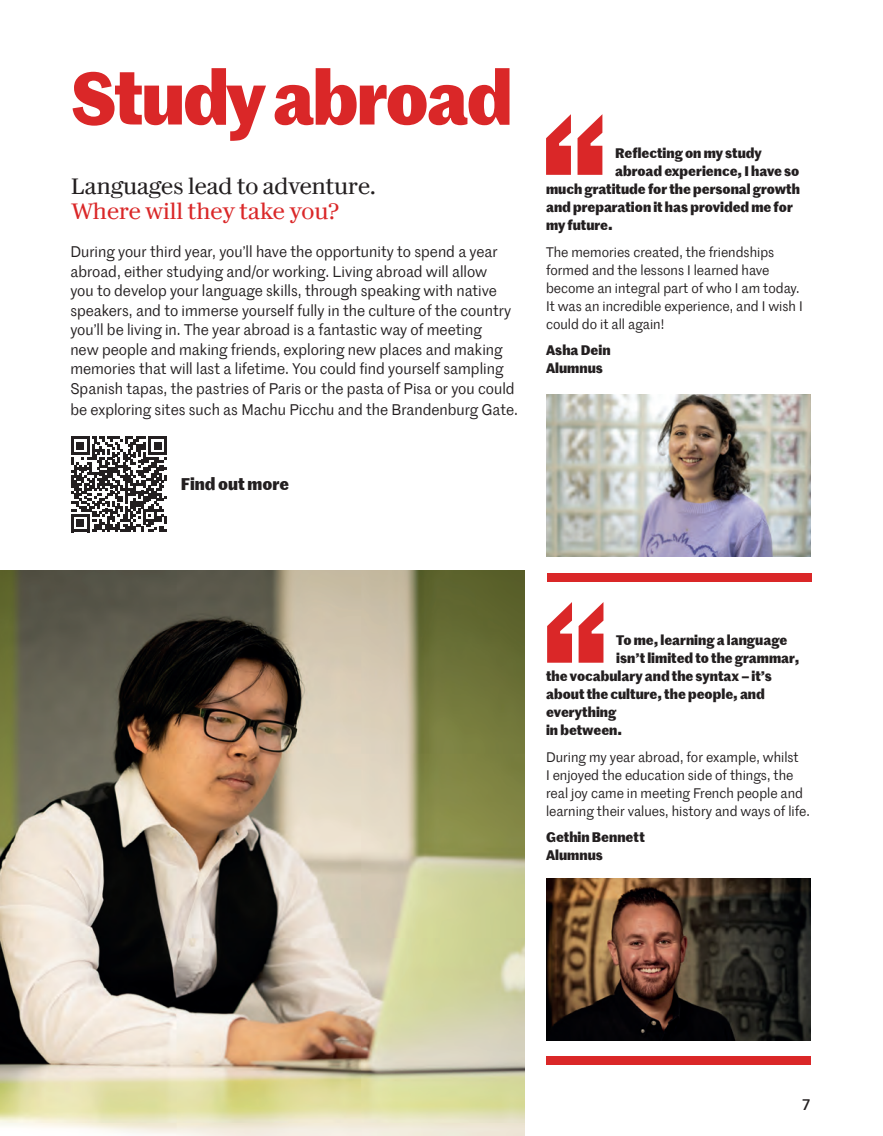
<style>
.page{position:relative;width:883px;height:1136px;background:#fff}
.page>*{position:absolute;margin:0;border:0;box-sizing:border-box;transform-origin:0 0}
.t1{font:700 72px "Marr Sans TT";letter-spacing:-.03em;color:#da2728}
.t2{font:22.5px "Darby Serif Text TT";letter-spacing:-.01em;color:#231f20}
.t3{font:22.5px "Darby Serif Text TT";color:#da2728}
.t4{font:700 16.5px "Marr Sans TT";color:#231f20}
.t5{font:15px/19.5px "Marr Sans TT";color:#231f20}
.t6{font:500 15px "Marr Sans";color:#231f20}
.t7{font:13.5px/18px "Marr Sans TT";color:#231f20}
.t8{font:700 13.5px/18px "Marr Sans TT";color:#231f20}
</style>
<div class="page">
<svg style="left:71px;top:436px;width:96px;height:96px"></svg>
<img style="left:0;top:570px;width:525px;height:565px">
<img style="left:546px;top:394px;width:264px;height:162px">
<svg style="left:546px;top:114px;width:56px;height:61px"></svg>
<div style="left:547px;top:573px;width:264px;height:8px;background:#da2728"></div>
<svg style="left:547px;top:602px;width:56px;height:60px"></svg>
<img style="left:546px;top:878px;width:264px;height:162px">
<div style="left:546px;top:1055px;width:264px;height:9px;background:#da2728"></div>
<h1 class="t1" style="left:70px;top:43px;width:444px">Study abroad</h1>
<h2 class="t2" style="left:71px;top:169px;width:306px">Languages lead to adventure.</h2>
<h2 class="t3" style="left:71px;top:195px;width:270px">Where will they take you?</h2>
<p class="t5" style="left:70px;top:241px;width:446px">During your third year, you’ll have the opportunity to spend a year abroad, either studying and/or working. Living abroad will allow<br>you to develop your language skills, through speaking with native speakers, and to immerse yourself fully in the culture of the country you’ll be living in. The year abroad is a fantastic way of meeting<br>new people and making friends, exploring new places and making memories that will last a lifetime. You could find yourself sampling Spanish tapas, the pastries of Paris or the pasta of Pisa or you could</p>
<p class="t5" style="left:70px;top:399px;width:449px">be exploring sites such as Machu Picchu and the Brandenburg Gate.</p>
<p class="t4" style="left:181px;top:471px;width:110px">Find out more</p>
<p class="t8" style="left:615px;top:143px;width:148px">Reflecting on my study</p>
<p class="t8" style="left:615px;top:161px;width:186px">abroad experience, I have so</p>
<p class="t8" style="left:546px;top:179px;width:255px">much gratitude for the personal growth</p>
<p class="t8" style="left:546px;top:197px;width:248px">and preparation it has provided me for</p>
<p class="t8" style="left:546px;top:215px;width:68px">my future.</p>
<p class="t7" style="left:546px;top:242px;width:258px">The memories created, the friendships formed and the lessons I learned have become an integral part of who I am today.<br>It was an incredible experience, and I wish I could do it all again!</p>
<p class="t8" style="left:546px;top:340px;width:66px">Asha Dein<br>Alumnus</p>
<p class="t8" style="left:616px;top:630px;width:173px">To me, learning a language</p>
<p class="t8" style="left:616px;top:648px;width:185px">isn’t limited to the grammar,</p>
<p class="t8" style="left:546px;top:666px;width:227px">the vocabulary and the syntax – it’s</p>
<p class="t8" style="left:546px;top:684px;width:220px">about the culture, the people, and</p>
<p class="t8" style="left:546px;top:702px;width:72px">everything</p>
<p class="t8" style="left:546px;top:720px;width:77px">in between.</p>
<p class="t7" style="left:546px;top:747px;width:265px">During my year abroad, for example, whilst<br>I enjoyed the education side of things, the real joy came in meeting French people and learning their values, history and ways of life.</p>
<p class="t8" style="left:546px;top:827px;width:100px">Gethin Bennett<br>Alumnus</p>
<p class="t6" style="left:802px;top:1093px;width:9px">7</p>
</div>
